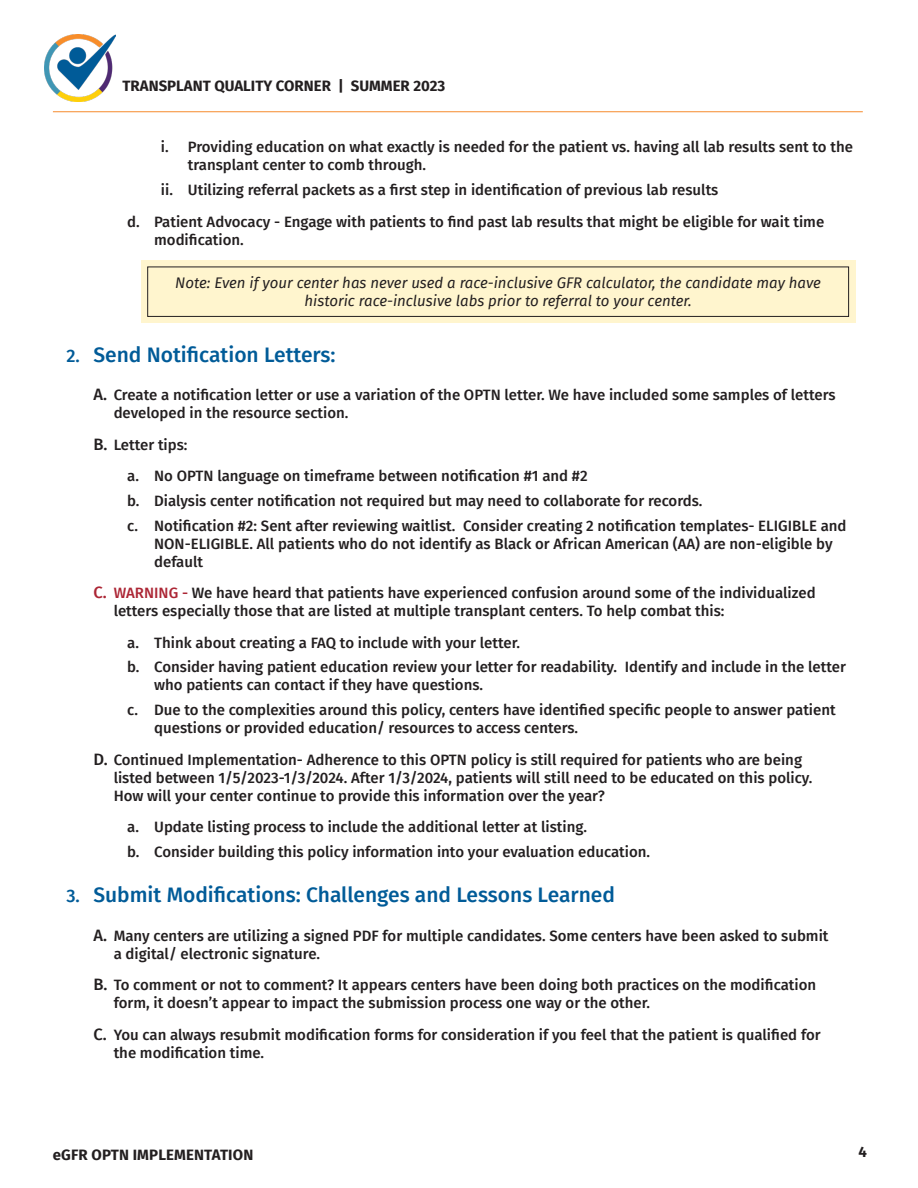
<style>
.page{position:relative;width:918px;height:1188px;background:#fff}
.page>*{position:absolute;margin:0;border:0;box-sizing:border-box;transform-origin:0 0}
.t1{font:500 21px "Fira Sans";color:#005b98}
.t2{font:500 15px/18px "Fira Sans";color:#231f20}
.Note{font:italic 15px/18px "Fira Sans";color:#231f20;text-align:center}
.t3{font:700 15px "Fira Sans";color:#231f20}
.s1{font-size:18px}
.s2{font-size:16.5px}
.s3{font-size:16.5px;color:#ac2635}
.s4{color:#ac2635}
</style>
<div class="page">
<img style="left:45px;top:35px;width:70px;height:66px">
<hr style="left:53px;top:111px;width:810px;height:1px;background:#f68b2c">
<div style="left:141px;top:260px;width:714px;height:63px;background:#fff5ce"></div>
<div style="left:148px;top:267px;width:701px;height:50px;border:1px solid #231f20"></div>
<p class="t3" style="left:123px;top:73px;width:324px">TRANSPLANT QUALITY CORNER | SUMMER 2023</p>
<p class="t2" style="left:188px;top:137px;width:667px;text-indent:-27px">i. Providing education on what exactly is needed for the patient vs. having all lab results sent to the transplant center to comb through.</p>
<p class="t2" style="left:161px;top:180px;width:559px">ii. Utilizing referral packets as a first step in identification of previous lab results</p>
<p class="t2" style="left:154px;top:212px;width:672px;text-indent:-27px">d. Patient Advocacy - Engage with patients to find past lab results that might be eligible for wait time modification.</p>
<p class="Note" style="left:175px;top:273px;width:647px">Note: Even if your center has never used a race-inclusive GFR calculator, the candidate may have historic race-inclusive labs prior to referral to your center.</p>
<p class="t1" style="left:66px;top:338px;width:271px"><span class="s1">2.</span> Send Notification Letters:</p>
<p class="t2" style="left:114px;top:385px;width:723px;text-indent:-20px"><span class="s2">A.</span> Create a notification letter or use a variation of the OPTN letter. We have included some samples of letters developed in the resource section.</p>
<p class="t2" style="left:93px;top:435px;width:96px"><span class="s2">B.</span> Letter tips:</p>
<p class="t2" style="left:127px;top:466px;width:462px">a. No OPTN language on timeframe between notification #1 and #2</p>
<p class="t2" style="left:127px;top:491px;width:577px">b. Dialysis center notification not required but may need to collaborate for records.</p>
<p class="t2" style="left:154px;top:516px;width:694px;text-indent:-27px">c. Notification #2: Sent after reviewing waitlist. Consider creating 2 notification templates- ELIGIBLE and<br>NON-ELIGIBLE. All patients who do not identify as Black or African American (AA) are non-eligible by default</p>
<p class="t2" style="left:114px;top:583px;width:704px;text-indent:-20px"><span class="s3">C.</span> <span class="s4">WARNING -</span> We have heard that patients have experienced confusion around some of the individualized letters especially those that are listed at multiple transplant centers. To help combat this:</p>
<p class="t2" style="left:127px;top:633px;width:394px">a. Think about creating a FAQ to include with your letter.</p>
<p class="t2" style="left:154px;top:657px;width:693px;text-indent:-27px">b. Consider having patient education review your letter for readability. Identify and include in the letter who patients can contact if they have questions.</p>
<p class="t2" style="left:154px;top:700px;width:683px;text-indent:-27px">c. Due to the complexities around this policy, centers have identified specific people to answer patient questions or provided education/ resources to access centers.</p>
<p class="t2" style="left:114px;top:750px;width:700px;text-indent:-20px"><span class="s2">D.</span> Continued Implementation- Adherence to this OPTN policy is still required for patients who are being listed between 1/5/2023-1/3/2024. After 1/3/2024, patients will still need to be educated on this policy.<br>How will your center continue to provide this information over the year?</p>
<p class="t2" style="left:127px;top:817px;width:462px">a. Update listing process to include the additional letter at listing.</p>
<p class="t2" style="left:127px;top:842px;width:525px">b. Consider building this policy information into your evaluation education.</p>
<p class="t1" style="left:66px;top:878px;width:550px"><span class="s1">3.</span> Submit Modifications: Challenges and Lessons Learned</p>
<p class="t2" style="left:114px;top:926px;width:716px;text-indent:-20px"><span class="s2">A.</span> Many centers are utilizing a signed PDF for multiple candidates. Some centers have been asked to submit a digital/ electronic signature.</p>
<p class="t2" style="left:114px;top:975px;width:704px;text-indent:-20px"><span class="s2">B.</span> To comment or not to comment? It appears centers have been doing both practices on the modification form, it doesn’t appear to impact the submission process one way or the other.</p>
<p class="t2" style="left:114px;top:1025px;width:709px;text-indent:-20px"><span class="s2">C.</span> You can always resubmit modification forms for consideration if you feel that the patient is qualified for the modification time.</p>
<p class="t3" style="left:53px;top:1142px;width:202px">eGFR OPTN IMPLEMENTATION</p>
<p class="t3" style="left:859px;top:1139px;width:10px">4</p>
</div>
